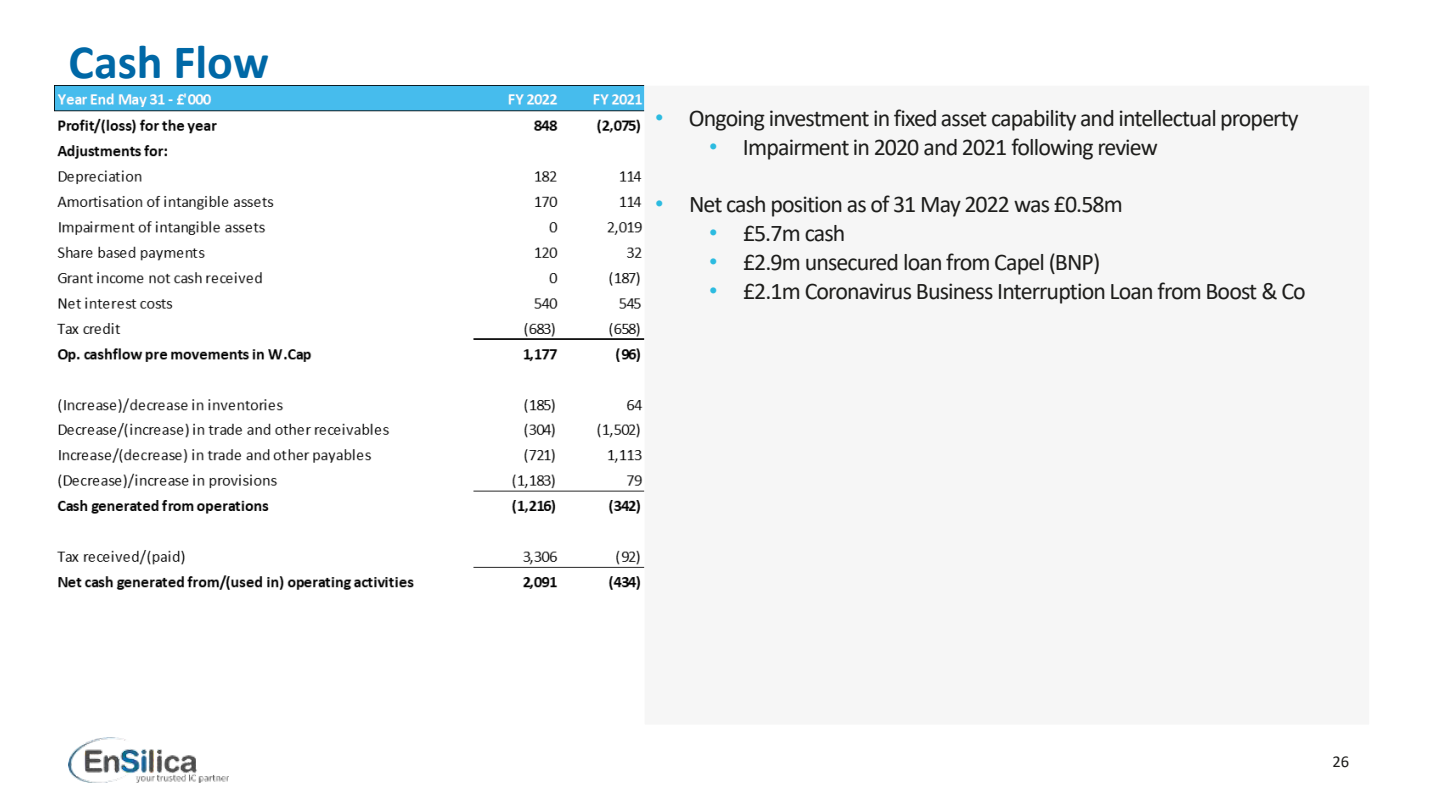
<style>
.page{position:relative;width:1440px;height:810px;background:#fff}
.page>*{position:absolute;margin:0;border:0;box-sizing:border-box;transform-origin:0 0}
.t1{font:700 48px "Calibri";color:#0068a6}
.t2{font:24px "Calibri";letter-spacing:-.04em;color:#1d1d1b}
.t3{font:16.5px "Calibri";color:#1d1d1b}
.s1{font-family:"Arial";color:#2cbbe0}
</style>
<div class="page">
<img style="left:69px;top:738px;width:159px;height:45px">
<div style="left:644px;top:85px;width:726px;height:640px;background:#f6f6f6"></div>
<img style="left:55px;top:85px;width:589px;height:505px">
<h1 class="t1" style="left:69px;top:28px;width:202px">Cash Flow</h1>
<p class="t2" style="left:655px;top:101px;width:645px"><span class="s1">•</span> Ongoing investment in fixed asset capability and intellectual property</p>
<p class="t2" style="left:709px;top:130px;width:450px"><span class="s1">•</span> Impairment in 2020 and 2021 following review</p>
<p class="t2" style="left:655px;top:188px;width:469px"><span class="s1">•</span> Net cash position as of 31 May 2022 was £0.58m</p>
<p class="t2" style="left:709px;top:217px;width:138px"><span class="s1">•</span> £5.7m cash</p>
<p class="t2" style="left:709px;top:245px;width:393px"><span class="s1">•</span> £2.9m unsecured loan from Capel (BNP)</p>
<p class="t2" style="left:709px;top:274px;width:598px"><span class="s1">•</span> £2.1m Coronavirus Business Interruption Loan from Boost &amp; Co</p>
<p class="t3" style="left:1332px;top:750px;width:18px">26</p>
</div>
